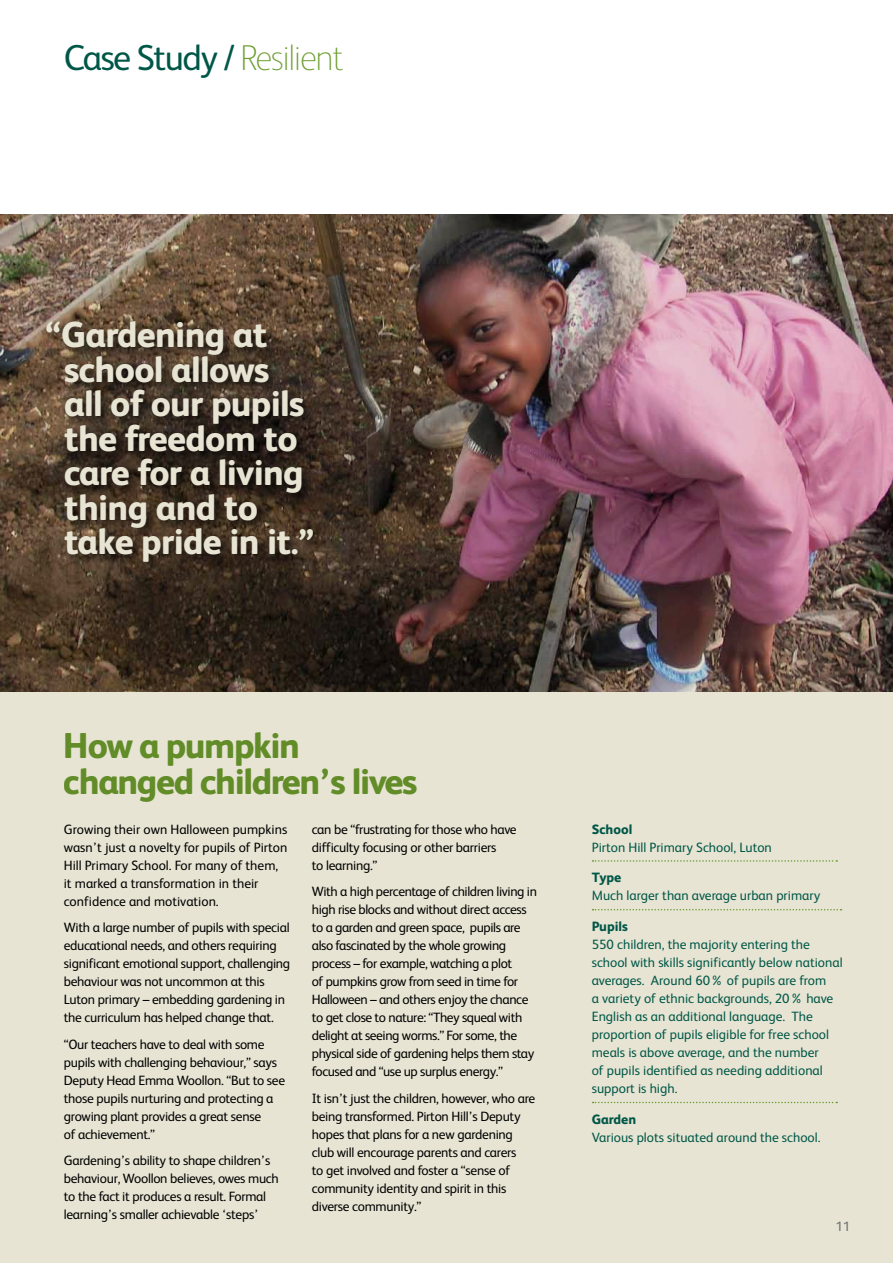
<style>
.page{position:relative;width:893px;height:1263px;background:#fff}
.page>*{position:absolute;margin:0;border:0;box-sizing:border-box;transform-origin:0 0}
.t1{font:800 36px/34.5px "FS Albert";letter-spacing:-.02em;color:#e7e4d3}
.t2{font:800 36px/36px "FS Albert";letter-spacing:-.04em;color:#6d9d31}
.t3{font:36px "FS Albert";letter-spacing:-.04em;color:#005747}
.t4{font:13.5px/18px "FS Albert";letter-spacing:-.02em;color:#000}
.t5{font:13.5px/18px "FS Albert";color:#005747}
.t6{font:13.5px/18px "FS Albert";color:#000}
.t7{font:800 13.5px "FS Albert";color:#005747}
.t8{font:13.5px "FS Albert";color:#6d6e71}
.s1{font-weight:100;color:#6d9d31}
</style>
<div class="page">
<div style="left:0;top:215px;width:893px;height:1048px;background:#e7e4d3"></div>
<svg style="left:592px;top:860px;width:245px;height:2px"></svg>
<svg style="left:592px;top:909px;width:249px;height:1px"></svg>
<svg style="left:592px;top:1102px;width:245px;height:1px"></svg>
<img style="left:0;top:215px;width:893px;height:477px">
<div style="left:43px;top:317px;width:281px;height:256px;background:#000;opacity:.75"></div>
<h1 class="t3" style="left:64px;top:37px;width:281px">Case Study / <span class="s1">Resilient</span></h1>
<h1 class="t1" style="left:64px;top:317px;width:253px;text-indent:-20px">“Gardening at school allows all of our pupils the freedom to care for a living thing and to take pride in it.”</h1>
<h1 class="t2" style="left:64px;top:727px;width:355px">How a pumpkin changed children’s lives</h1>
<p class="t6" style="left:64px;top:820px;width:225px">Growing their own Halloween pumpkins wasn’t just a novelty for pupils of Pirton Hill Primary School. For many of them, it marked a transformation in their confidence and motivation.</p>
<p class="t4" style="left:64px;top:918px;width:228px">With a large number of pupils with special educational needs, and others requiring significant emotional support, challenging behaviour was not uncommon at this Luton primary – embedding gardening in the curriculum has helped change that.</p>
<p class="t4" style="left:64px;top:1035px;width:223px">“Our teachers have to deal with some pupils with challenging behaviour,” says Deputy Head Emma Woollon. “But to see those pupils nurturing and protecting a growing plant provides a great sense<br>of achievement.”</p>
<p class="t4" style="left:64px;top:1151px;width:216px">Gardening’s ability to shape children’s behaviour, Woollon believes, owes much to the fact it produces a result. Formal learning’s smaller achievable ‘steps’</p>
<p class="t4" style="left:312px;top:820px;width:206px">can be “frustrating for those who have difficulty focusing or other barriers<br>to learning.”</p>
<p class="t4" style="left:312px;top:882px;width:227px">With a high percentage of children living in high rise blocks and without direct access to a garden and green space, pupils are also fascinated by the whole growing process – for example, watching a plot<br>of pumpkins grow from seed in time for Halloween – and others enjoy the chance to get close to nature: “They squeal with delight at seeing worms.” For some, the physical side of gardening helps them stay focused and “use up surplus energy.”</p>
<p class="t4" style="left:312px;top:1089px;width:225px">It isn’t just the children, however, who are being transformed. Pirton Hill’s Deputy hopes that plans for a new gardening club will encourage parents and carers<br>to get involved and foster a “sense of community identity and spirit in this diverse community.”</p>
<p class="t7" style="left:592px;top:821px;width:42px">School</p>
<p class="t5" style="left:592px;top:838px;width:182px">Pirton Hill Primary School, Luton</p>
<p class="t7" style="left:592px;top:870px;width:31px">Type</p>
<p class="t5" style="left:592px;top:887px;width:230px">Much larger than average urban primary</p>
<p class="t7" style="left:592px;top:919px;width:38px">Pupils</p>
<p class="t5" style="left:592px;top:935px;width:252px">550 children, the majority entering the school with skills significantly below national averages. Around 60% of pupils are from<br>a variety of ethnic backgrounds, 20% have English as an additional language. The proportion of pupils eligible for free school meals is above average, and the number<br>of pupils identified as needing additional support is high.</p>
<p class="t7" style="left:592px;top:1111px;width:46px">Garden</p>
<p class="t5" style="left:592px;top:1128px;width:230px">Various plots situated around the school.</p>
<p class="t8" style="left:836px;top:1218px;width:16px">11</p>
</div>
